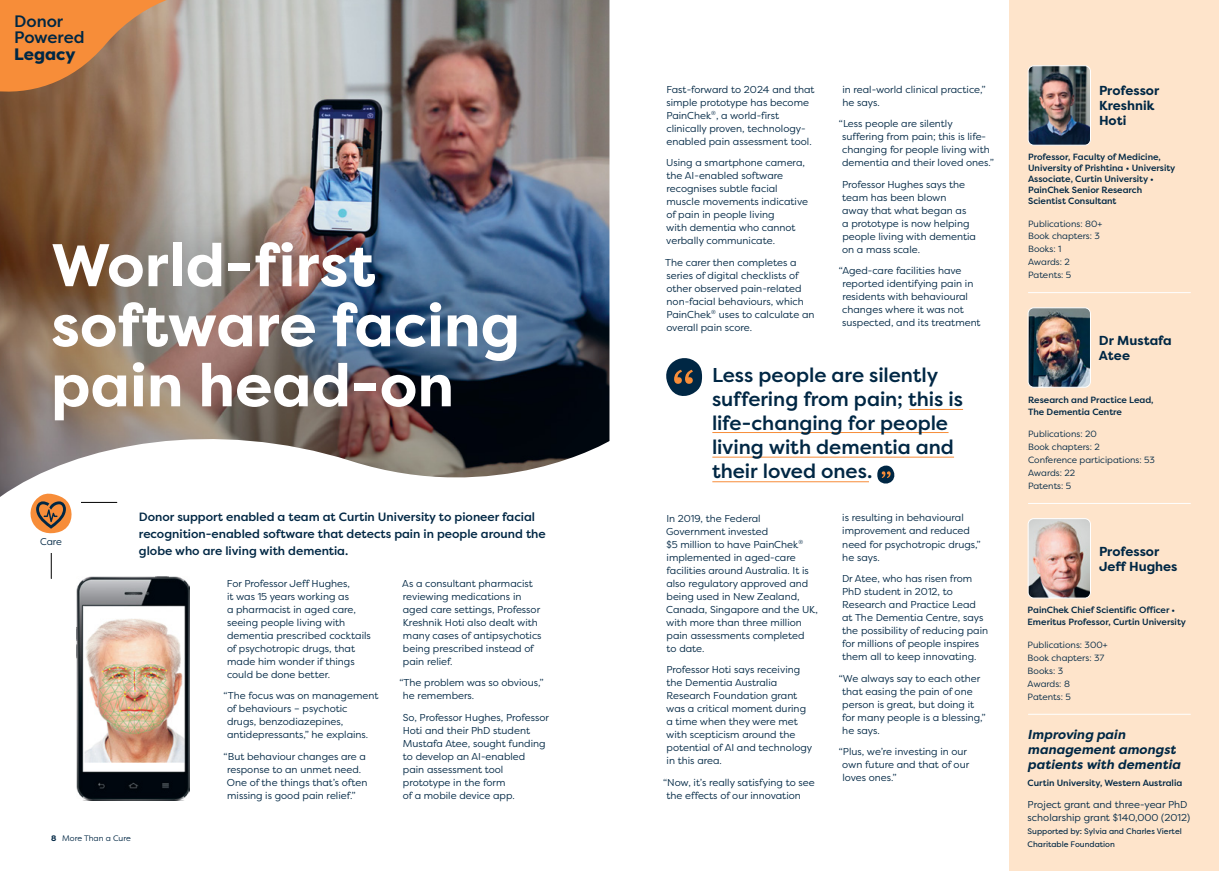
<style>
.page{position:relative;width:1219px;height:871px;background:#fff}
.page>*{position:absolute;margin:0;border:0;box-sizing:border-box;transform-origin:0 0}
.t1{font:700 60px/60px "Filson Pro";color:#fff}
.t2{font:500 20px/24px "Filson Pro";letter-spacing:-.005em;color:#002744}
.t3{font:500 16.6px/16.6px "Filson Pro";color:#002744}
.t4{font:800 16.6px "Filson Pro";letter-spacing:.005em;color:#002744}
.t5{font:700 13px/15px "Filson Pro";color:#002744}
.t6{font:italic 700 13px/15px "Filson Pro";color:#002744}
.t7{font:500 12px/17px "Filson Pro";color:#002744}
.t8{font:10px/13px "Filson Pro";color:#002744}
.t9{font:9.7px "Filson Pro";color:#002744}
.t10{font:500 9px/10.8px "Filson Pro";color:#002744}
.t11{font:9px/12.8px "Filson Pro";color:#002744}
.t12{font:8px/13px "Filson Pro";color:#002744}
.t13{font:8px "Filson Pro";color:#002744}
.s1{font-weight:700}
</style>
<div class="page">
<div style="left:1009px;top:0;width:210px;height:870px;background:#fee4cb"></div>
<img style="left:0;top:0;width:609px;height:503px">
<div style="left:26px;top:491px;width:55px;height:61px;background:#fff"></div>
<svg style="left:30px;top:492px;width:87px;height:87px"></svg>
<img style="left:1028px;top:520px;width:62px;height:78px">
<div style="left:1028px;top:518px;width:63px;height:80px;border:1px solid #fff;border-radius:6px"></div>
<img style="left:1028px;top:309px;width:62px;height:78px">
<div style="left:1028px;top:307px;width:63px;height:80px;border:1px solid #fff;border-radius:6px"></div>
<img style="left:1030px;top:67px;width:59px;height:77px">
<div style="left:1028px;top:65px;width:63px;height:81px;border:1px solid #fff;border-radius:6px"></div>
<hr style="left:1028px;top:292px;width:162px;height:1px;background:#fff">
<hr style="left:1028px;top:503px;width:162px;height:1px;background:#fff">
<hr style="left:1028px;top:713px;width:162px;height:1px;background:#fff">
<hr style="left:909px;top:409px;width:54px;height:1px;background:#f78d39">
<hr style="left:712px;top:432px;width:236px;height:1px;background:#f78d39">
<hr style="left:712px;top:456px;width:242px;height:1px;background:#f78d39">
<hr style="left:712px;top:481px;width:157px;height:1px;background:#f78d39">
<svg style="left:666px;top:358px;width:36px;height:38px"></svg>
<svg style="left:877px;top:465px;width:18px;height:19px"></svg>
<img style="left:77px;top:576px;width:113px;height:223px">
<svg style="left:0;top:0;width:201px;height:95px;background:#cf8d5a"></svg>
<h3 class="t3" style="left:14px;top:12px;width:72px">Donor<br>Powered</h3>
<h3 class="t4" style="left:14px;top:44px;width:63px">Legacy</h3>
<h1 class="t1" style="left:51px;top:236px;width:471px">World-first software facing pain head-on</h1>
<p class="t9" style="left:40px;top:534px;width:23px">Care</p>
<p class="t7" style="left:139px;top:508px;width:408px">Donor support enabled a team at Curtin University to pioneer facial recognition-enabled software that detects pain in people around the globe who are living with dementia.</p>
<p class="t8" style="left:227px;top:576px;width:145px">For Professor Jeff Hughes,<br>it was 15 years working as<br>a pharmacist in aged care, seeing people living with dementia prescribed cocktails of psychotropic drugs, that made him wonder if things could be done better.</p>
<p class="t8" style="left:227px;top:688px;width:153px;text-indent:-3px">“The focus was on management of behaviours – psychotic drugs, benzodiazepines, antidepressants,” he explains.</p>
<p class="t8" style="left:227px;top:749px;width:142px;text-indent:-3px">“But behaviour changes are a response to an unmet need.<br>One of the things that’s often missing is good pain relief.”</p>
<p class="t8" style="left:402px;top:576px;width:141px">As a consultant pharmacist reviewing medications in aged care settings, Professor<br>Kreshnik Hoti also dealt with many cases of antipsychotics being prescribed instead of pain relief.</p>
<p class="t8" style="left:403px;top:675px;width:142px;text-indent:-4px">“The problem was so obvious,” he remembers.</p>
<p class="t8" style="left:403px;top:710px;width:148px">So, Professor Hughes, Professor<br>Hoti and their PhD student<br>Mustafa Atee, sought funding to develop an AI-enabled pain assessment tool prototype in the form<br>of a mobile device app.</p>
<p class="t13" style="left:51px;top:832px;width:81px"><span class="s1">8</span> More Than a Cure</p>
<p class="t8" style="left:666px;top:82px;width:150px">Fast-forward to 2024 and that simple prototype has become<br>PainChek<sup>®</sup>, a world-first clinically proven, technology&shy;enabled pain assessment tool.</p>
<p class="t8" style="left:666px;top:156px;width:143px">Using a smartphone camera, the AI-enabled software recognises subtle facial muscle movements indicative of pain in people living<br>with dementia who cannot verbally communicate.</p>
<p class="t8" style="left:665px;top:255px;width:151px">The carer then completes a series of digital checklists of other observed pain-related non-facial behaviours, which<br>PainChek<sup>®</sup> uses to calculate an overall pain score.</p>
<p class="t8" style="left:842px;top:82px;width:145px">in real-world clinical practice,” he says.</p>
<p class="t8" style="left:842px;top:117px;width:153px;text-indent:-3px">“Less people are silently suffering from pain; this is life&shy;changing for people living with dementia and their loved ones.”</p>
<p class="t8" style="left:842px;top:177px;width:135px">Professor Hughes says the team has been blown<br>away that what began as<br>a prototype is now helping people living with dementia on a mass scale.</p>
<p class="t8" style="left:842px;top:264px;width:140px;text-indent:-3px">“Aged-care facilities have reported identifying pain in residents with behavioural changes where it was not suspected, and its treatment</p>
<h2 class="t2" style="left:712px;top:362px;width:252px">Less people are silently suffering from pain; this is life-changing for people living with dementia and their loved ones.</h2>
<p class="t8" style="left:666px;top:511px;width:153px">In 2019, the Federal<br>Government invested<br>$5 million to have PainChek<sup>® </sup>implemented in aged-care facilities around Australia. It is also regulatory approved and being used in New Zealand,<br>Canada, Singapore and the UK, with more than three million pain assessments completed<br>to date.</p>
<p class="t8" style="left:666px;top:662px;width:148px">Professor Hoti says receiving the Dementia Australia<br>Research Foundation grant was a critical moment during a time when they were met with scepticism around the potential of AI and technology in this area.</p>
<p class="t8" style="left:666px;top:775px;width:150px;text-indent:-3px">“Now, it’s really satisfying to see the effects of our innovation</p>
<p class="t8" style="left:842px;top:511px;width:140px">is resulting in behavioural improvement and reduced need for psychotropic drugs,” he says.</p>
<p class="t8" style="left:842px;top:571px;width:148px">Dr Atee, who has risen from<br>PhD student in 2012, to<br>Research and Practice Lead at The Dementia Centre, says the possibility of reducing pain for millions of people inspires them all to keep innovating.</p>
<p class="t8" style="left:842px;top:671px;width:145px;text-indent:-3px">“We always say to each other that easing the pain of one person is great, but doing it for many people is a blessing,” he says.</p>
<p class="t8" style="left:842px;top:744px;width:129px;text-indent:-3px">“Plus, we’re investing in our own future and that of our loves ones.”</p>
<h3 class="t5" style="left:1099px;top:83px;width:62px">Professor<br>Kreshnik<br>Hoti</h3>
<p class="t10" style="left:1028px;top:152px;width:149px">Professor, Faculty of Medicine,<br>University of Prishtina • University<br>Associate, Curtin University •<br>PainChek Senior Research<br>Scientist Consultant</p>
<p class="t11" style="left:1028px;top:217px;width:76px">Publications: 80+<br>Book chapters: 3<br>Books: 1<br>Awards: 2<br>Patents: 5</p>
<h3 class="t5" style="left:1099px;top:333px;width:74px">Dr Mustafa<br>Atee</h3>
<p class="t10" style="left:1028px;top:393px;width:127px;line-height:12px">Research and Practice Lead,<br>The Dementia Centre</p>
<p class="t11" style="left:1028px;top:427px;width:128px">Publications: 20<br>Book chapters: 2<br>Conference participations: 53<br>Awards: 22<br>Patents: 5</p>
<h3 class="t5" style="left:1099px;top:543px;width:80px">Professor<br>Jeff Hughes</h3>
<p class="t10" style="left:1028px;top:603px;width:160px;line-height:12px">PainChek Chief Scientific Officer •<br>Emeritus Professor, Curtin University</p>
<p class="t11" style="left:1028px;top:638px;width:81px">Publications: 300+<br>Book chapters: 37<br>Books: 3<br>Awards: 8<br>Patents: 5</p>
<h3 class="t6" style="left:1028px;top:726px;width:154px">Improving pain management amongst patients with dementia</h3>
<p class="t10" style="left:1028px;top:777px;width:156px">Curtin University, Western Australia</p>
<p class="t8" style="left:1028px;top:797px;width:164px">Project grant and three-year PhD scholarship grant $140,000 (2012)</p>
<p class="t12" style="left:1028px;top:824px;width:156px">Supported by: Sylvia and Charles Viertel<br>Charitable Foundation</p>
</div>
